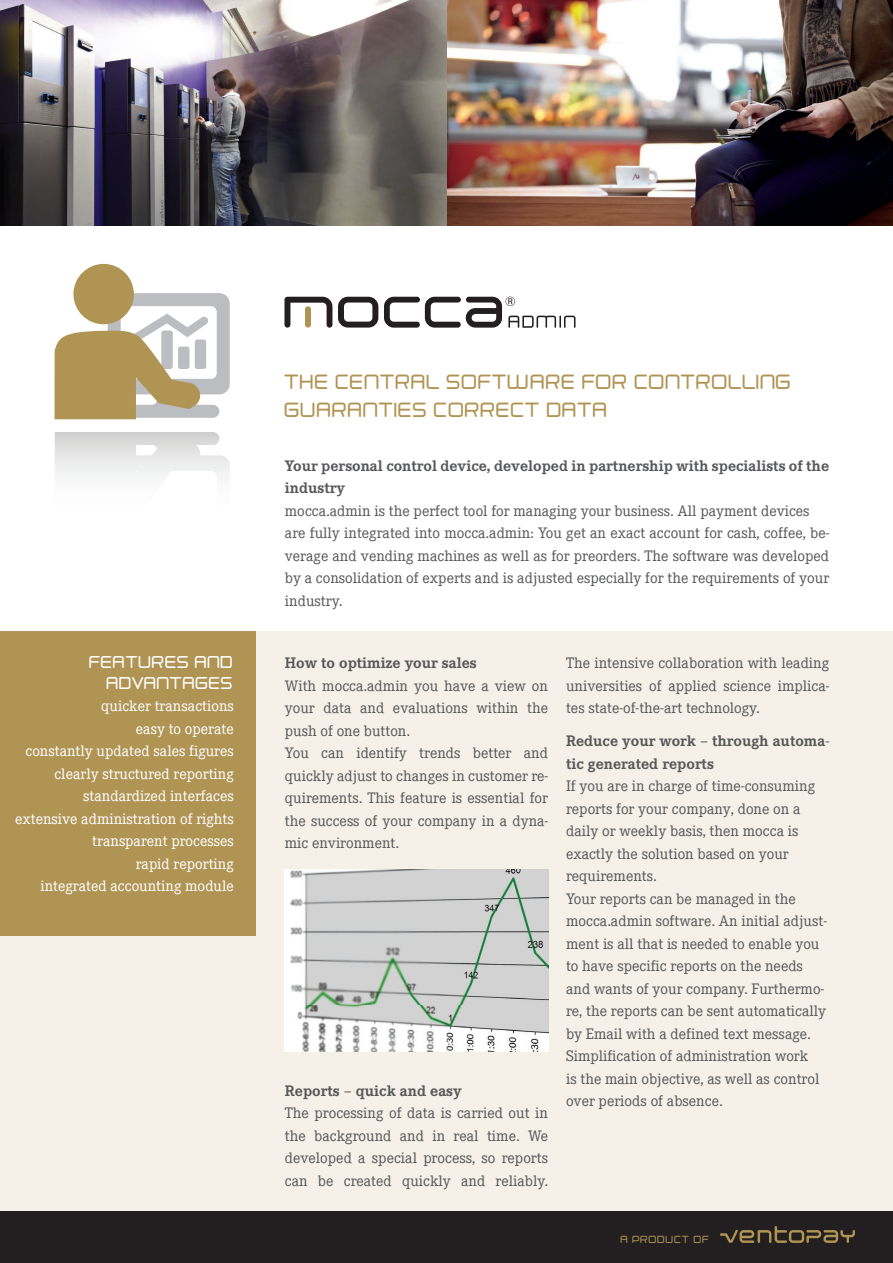
<style>
.page{position:relative;width:893px;height:1263px;background:#fff}
.page>*{position:absolute;margin:0;border:0;box-sizing:border-box;transform-origin:0 0}
.t1{font:500 18px/28.5px "Neogrey";color:#b09454}
.t2{font:500 15px/22.5px "Corporate EBQ";color:#57585a}
.t3{font:500 15px/22.5px "Corporate EBQ";color:#fff;text-align:right}
.t4{font:700 15px/22.5px "Corporate EBQ";color:#57585a}
.t5{font:500 15px/21px "Neogrey";color:#fff;text-align:right}
.t6{font:500 9px "Neogrey";letter-spacing:.05em;color:#b09454}
</style>
<div class="page">
<img style="left:0;top:0;width:893px;height:225px">
<div style="left:0;top:631px;width:893px;height:632px;background:#f5f1e8"></div>
<svg style="left:55px;top:432px;width:175px;height:45px"></svg>
<svg style="left:55px;top:293px;width:175px;height:126px"></svg>
<div style="left:73px;top:264px;width:61px;height:60px;background:#b09454;border-radius:50%"></div>
<svg style="left:284px;top:297px;width:291px;height:31px"></svg>
<div style="left:0;top:1212px;width:893px;height:51px;background:#231f20"></div>
<div style="left:0;top:631px;width:255px;height:304px;background:#b09454"></div>
<img style="left:720px;top:1226px;width:135px;height:16px">
<img style="left:285px;top:869px;width:263px;height:182px">
<p class="t5" style="left:90px;top:651px;width:146px">FEATURES AND<br>ADVANTAGES</p>
<p class="t3" style="left:15px;top:695px;width:220px">quicker transactions<br>easy to operate<br>constantly updated sales figures clearly structured reporting standardized interfaces<br>extensive administration of rights transparent processes<br>rapid reporting<br>integrated accounting module</p>
<p class="t1" style="left:285px;top:367px;width:509px">THE CENTRAL SOFTWARE FOR CONTROLLING<br>GUARANTIES CORRECT DATA</p>
<p class="t4" style="left:285px;top:454px;width:546px">Your personal control device, developed in partnership with specialists of the industry</p>
<p class="t2" style="left:285px;top:500px;width:546px">mocca.admin is the perfect tool for managing your business. All payment devices are fully integrated into mocca.admin: You get an exact account for cash, coffee, be&shy;verage and vending machines as well as for preorders. The software was developed by a consolidation of experts and is adjusted especially for the requirements of your industry.</p>
<p class="t4" style="left:285px;top:652px;width:193px">How to optimize your sales</p>
<p class="t2" style="left:285px;top:675px;width:265px">With mocca.admin you have a view on your data and evaluations within the push of one button.<br>You can identify trends better and quickly adjust to changes in customer re&shy;quirements. This feature is essential for the success of your company in a dyna&shy;mic environment.</p>
<p class="t4" style="left:285px;top:1079px;width:178px">Reports – quick and easy</p>
<p class="t2" style="left:285px;top:1102px;width:265px;text-align:justify">The processing of data is carried out in the background and in real time. We developed a special process, so reports can be created quickly and reliably.</p>
<p class="t2" style="left:566px;top:652px;width:265px;text-align:justify">The intensive collaboration with leading universities of applied science implica&shy;tes state-of-the-art technology.</p>
<p class="t4" style="left:566px;top:730px;width:265px">Reduce your work – through automa&shy;tic generated reports</p>
<p class="t2" style="left:566px;top:775px;width:262px">If you are in charge of time-consuming reports for your company, done on a daily or weekly basis, then mocca is exactly the solution based on your requirements.<br>Your reports can be managed in the mocca.admin software. An initial adjust&shy;ment is all that is needed to enable you to have specific reports on the needs and wants of your company. Furthermo&shy;re, the reports can be sent automatically by Email with a defined text message.<br>Simplification of administration work<br>is the main objective, as well as control over periods of absence.</p>
<p class="t6" style="left:621px;top:1233px;width:90px">A PRODUCT OF</p>
</div>
